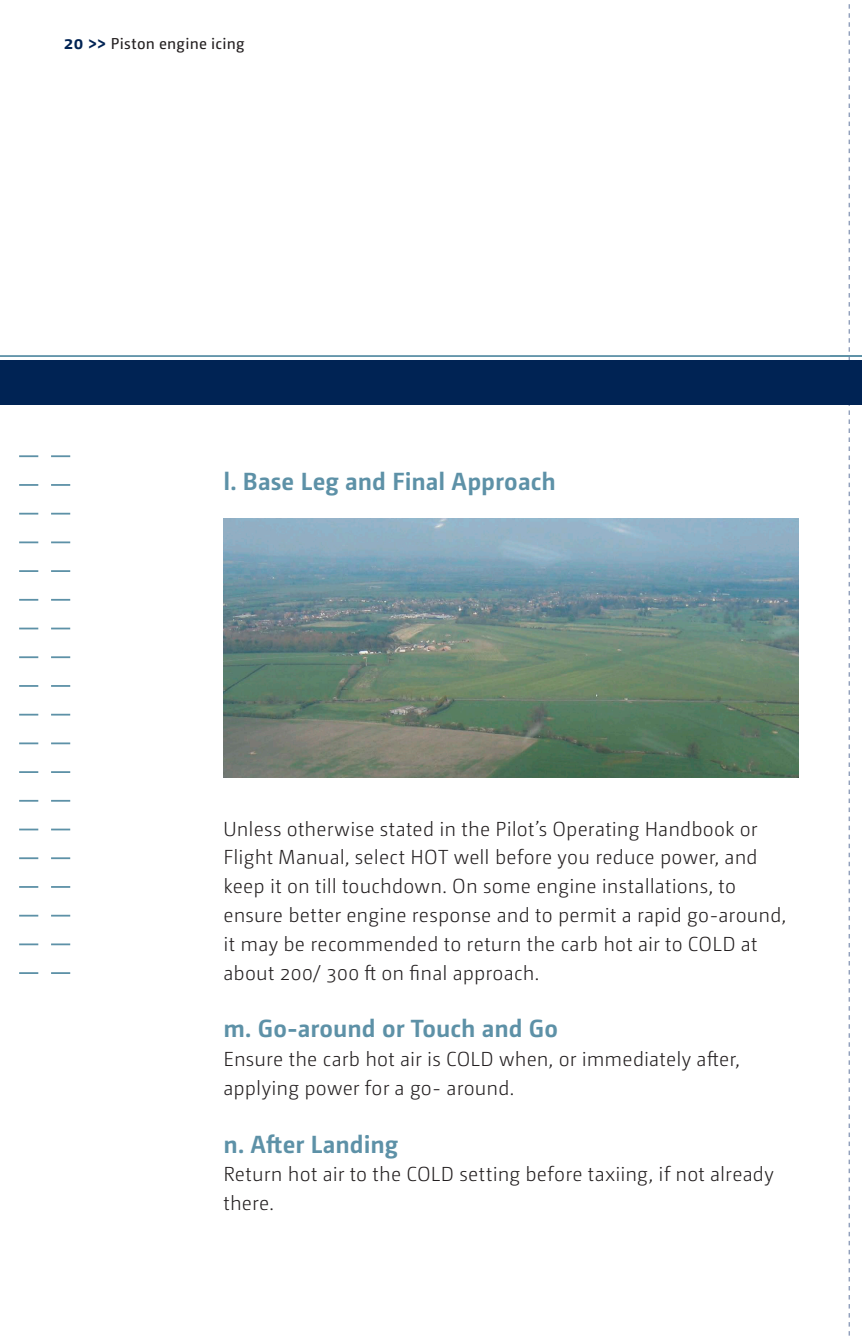
<style>
.page{position:relative;width:862px;height:1340px;background:#fff}
.page>*{position:absolute;margin:0;border:0;box-sizing:border-box;transform-origin:0 0}
._02_SOUS-TITRE{font:700 24.75px "Camingo Dos Pro";color:#5d91a7}
._03_TEXTE{font:300 20.25px/28.8px "Camingo Dos Pro";letter-spacing:.01em;color:#231f20}
.t1{font:15.75px "Camingo Dos Pro";letter-spacing:.015em;color:#231f20}
.s1{font-weight:700;font-size:18px;color:#002354}
</style>
<div class="page">
<svg style="left:848px;top:4px;width:1px;height:1332px"></svg>
<div style="left:0;top:360px;width:861px;height:45px;background:#002354"></div>
<hr style="left:0;top:355px;width:861px;height:2px;background:#5d91a7">
<svg style="left:19px;top:455px;width:19px;height:2px"></svg>
<svg style="left:51px;top:455px;width:19px;height:2px"></svg>
<svg style="left:19px;top:484px;width:19px;height:2px"></svg>
<svg style="left:51px;top:484px;width:19px;height:2px"></svg>
<svg style="left:19px;top:513px;width:19px;height:1px"></svg>
<svg style="left:51px;top:513px;width:19px;height:1px"></svg>
<svg style="left:19px;top:541px;width:19px;height:2px"></svg>
<svg style="left:51px;top:541px;width:19px;height:2px"></svg>
<svg style="left:19px;top:570px;width:19px;height:2px"></svg>
<svg style="left:51px;top:570px;width:19px;height:2px"></svg>
<svg style="left:19px;top:599px;width:19px;height:1px"></svg>
<svg style="left:51px;top:599px;width:19px;height:1px"></svg>
<svg style="left:19px;top:627px;width:19px;height:2px"></svg>
<svg style="left:51px;top:627px;width:19px;height:2px"></svg>
<svg style="left:19px;top:656px;width:19px;height:2px"></svg>
<svg style="left:51px;top:656px;width:19px;height:2px"></svg>
<svg style="left:19px;top:685px;width:19px;height:2px"></svg>
<svg style="left:51px;top:685px;width:19px;height:2px"></svg>
<svg style="left:19px;top:713px;width:19px;height:2px"></svg>
<svg style="left:51px;top:713px;width:19px;height:2px"></svg>
<svg style="left:19px;top:742px;width:19px;height:2px"></svg>
<svg style="left:51px;top:742px;width:19px;height:2px"></svg>
<svg style="left:19px;top:771px;width:19px;height:2px"></svg>
<svg style="left:51px;top:771px;width:19px;height:2px"></svg>
<svg style="left:19px;top:800px;width:19px;height:1px"></svg>
<svg style="left:51px;top:800px;width:19px;height:1px"></svg>
<svg style="left:19px;top:828px;width:19px;height:2px"></svg>
<svg style="left:51px;top:828px;width:19px;height:2px"></svg>
<svg style="left:19px;top:857px;width:19px;height:2px"></svg>
<svg style="left:51px;top:857px;width:19px;height:2px"></svg>
<svg style="left:19px;top:886px;width:19px;height:1px"></svg>
<svg style="left:51px;top:886px;width:19px;height:1px"></svg>
<svg style="left:19px;top:914px;width:19px;height:2px"></svg>
<svg style="left:51px;top:914px;width:19px;height:2px"></svg>
<svg style="left:19px;top:943px;width:19px;height:2px"></svg>
<svg style="left:51px;top:943px;width:19px;height:2px"></svg>
<svg style="left:19px;top:972px;width:19px;height:2px"></svg>
<svg style="left:51px;top:972px;width:19px;height:2px"></svg>
<img style="left:223px;top:518px;width:574px;height:260px">
<p class="t1" style="left:64px;top:34px;width:182px"><span class="s1">20 &gt;&gt;</span> Piston engine icing</p>
<p class="_02_SOUS-TITRE" style="left:223px;top:466px;width:333px">l. Base Leg and Final Approach</p>
<p class="_03_TEXTE" style="left:223px;top:814px;width:564px">Unless otherwise stated in the Pilot’s Operating Handbook or Flight Manual, select HOT well before you reduce power, and keep it on till touchdown. On some engine installations, to ensure better engine response and to permit a rapid go‑around, it may be recommended to return the carb hot air to COLD at about 200/ 300 ft on final approach.</p>
<p class="_02_SOUS-TITRE" style="left:223px;top:1013px;width:336px">m. Go‑around or Touch and Go</p>
<p class="_03_TEXTE" style="left:223px;top:1044px;width:517px">Ensure the carb hot air is COLD when, or immediately after, applying power for a go- around.</p>
<p class="_02_SOUS-TITRE" style="left:223px;top:1128px;width:176px">n. After Landing</p>
<p class="_03_TEXTE" style="left:223px;top:1159px;width:551px">Return hot air to the COLD setting before taxiing, if not already there.</p>
</div>
